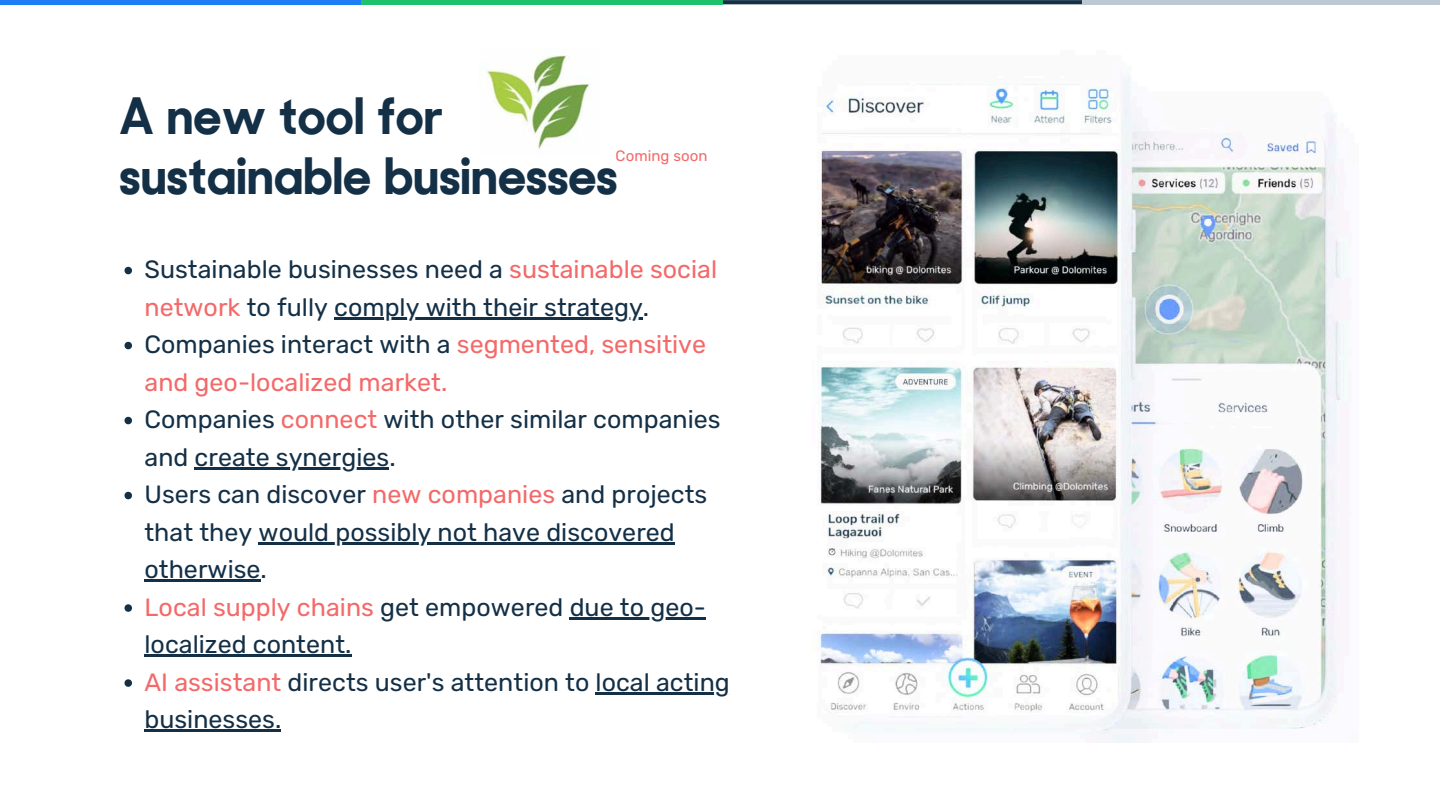
<style>
.page{position:relative;width:1440px;height:810px;background:#fff}
.page>*{position:absolute;margin:0;border:0;box-sizing:border-box;transform-origin:0 0}
.t1{font:700 50px/60px "Sharp Sans No 2";letter-spacing:.005em;color:#143047}
.t2{font:25px/37.5px "Rubik";color:#143047}
.t3{font:15px "Rubik";letter-spacing:.005em;color:#f46969}
.s1{color:#f46969}
</style>
<div class="page">
<hr style="left:0;top:0;width:361px;height:4px;background:#1d7ef5">
<svg style="left:722px;top:0;width:360px;height:4px"></svg>
<hr style="left:1082px;top:0;width:358px;height:4px;background:#bbcad2">
<hr style="left:361px;top:0;width:361px;height:4px;background:#20c16d">
<img style="left:486px;top:48px;width:104px;height:101px">
<img style="left:819px;top:77px;width:526px;height:665px">
<svg style="left:125px;top:267px;width:7px;height:7px"></svg>
<hr style="left:334px;top:317px;width:309px;height:2px;background:#143047">
<svg style="left:125px;top:342px;width:7px;height:7px"></svg>
<svg style="left:125px;top:417px;width:7px;height:7px"></svg>
<hr style="left:195px;top:467px;width:194px;height:2px;background:#143047">
<svg style="left:125px;top:492px;width:7px;height:7px"></svg>
<hr style="left:259px;top:542px;width:416px;height:2px;background:#143047">
<hr style="left:144px;top:580px;width:117px;height:2px;background:#143047">
<svg style="left:125px;top:604px;width:7px;height:8px"></svg>
<hr style="left:570px;top:617px;width:136px;height:2px;background:#143047">
<hr style="left:144px;top:655px;width:208px;height:2px;background:#143047">
<svg style="left:125px;top:679px;width:7px;height:8px"></svg>
<hr style="left:596px;top:692px;width:134px;height:2px;background:#143047">
<hr style="left:144px;top:730px;width:137px;height:2px;background:#143047">
<h1 class="t1" style="left:120px;top:92px;width:499px">A new tool for sustainable businesses</h1>
<p class="t3" style="left:616px;top:147px;width:93px">Coming soon</p>
<p class="t2" style="left:144px;top:251px;width:574px">Sustainable businesses need a <span class="s1">sustainable social network</span> to fully comply with their strategy.</p>
<p class="t2" style="left:144px;top:326px;width:578px">Companies interact with a <span class="s1">segmented, sensitive and geo-localized market.<br></span>Companies <span class="s1">connect</span> with other similar companies</p>
<p class="t2" style="left:144px;top:438px;width:253px">and create synergies.</p>
<p class="t2" style="left:144px;top:476px;width:564px">Users can discover <span class="s1">new companies</span> and projects that they would possibly not have discovered</p>
<p class="t2" style="left:144px;top:551px;width:563px">otherwise.<br><span class="s1">Local supply chains</span> get empowered due to geo-</p>
<p class="t2" style="left:144px;top:626px;width:587px">localized content.<br><span class="s1">AI assistant</span> directs user's attention to local acting</p>
<p class="t2" style="left:144px;top:701px;width:138px">businesses.</p>
</div>
